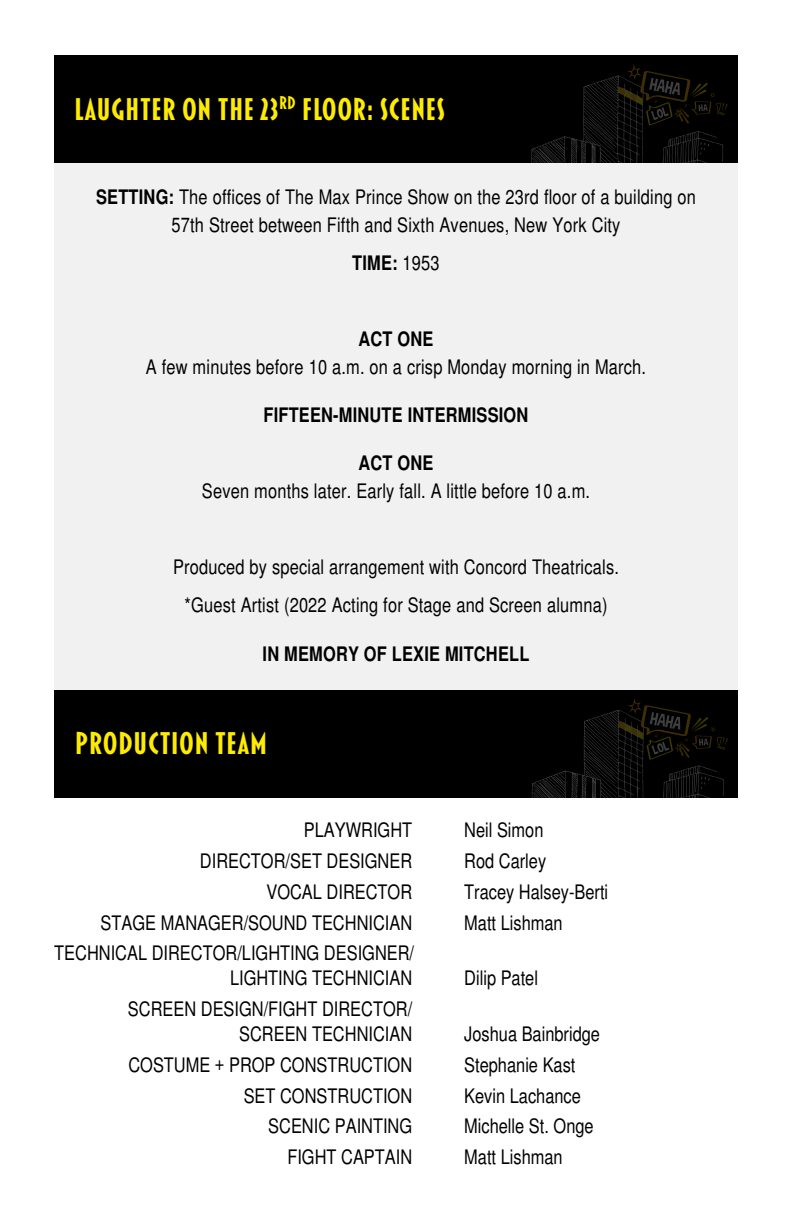
<style>
.page{position:relative;width:792px;height:1224px;background:#fff}
.page>*{position:absolute;margin:0;border:0;box-sizing:border-box;transform-origin:0 0}
.t1{font:700 32px "Blakely";color:#fdeb04}
.t2{font:condensed 20px/25px "Helvetica";color:#000;text-align:right}
.t3{font:700 condensed 20px "Helvetica";letter-spacing:.01em;color:#000}
.s1{font-weight:700}
.s2{font-weight:400}
</style>
<div class="page">
<div style="left:54px;top:163px;width:684px;height:527px;background:#f1f1f2"></div>
<div style="left:54px;top:690px;width:684px;height:108px;background:#000"></div>
<svg style="left:531px;top:699px;width:197px;height:99px"></svg>
<div style="left:54px;top:55px;width:684px;height:108px;background:#000"></div>
<svg style="left:531px;top:64px;width:197px;height:99px"></svg>
<h1 class="t1" style="left:74px;top:94px;width:373px">LAUGHTER ON THE 23<sup>RD</sup> FLOOR: SCENES</h1>
<p class="t2" style="left:96px;top:182px;width:601px;line-height:28px;text-align:center"><span class="s1">SETTING:</span> The offices of The Max Prince Show on the 23rd floor of a building on<br>57th Street between Fifth and Sixth Avenues, New York City</p>
<p class="t3" style="left:352px;top:251px;width:89px">TIME: <span class="s2">1953</span></p>
<p class="t3" style="left:359px;top:327px;width:76px">ACT ONE</p>
<p class="t2" style="left:146px;top:354px;width:502px">A few minutes before 10 a.m. on a crisp Monday morning in March.</p>
<p class="t3" style="left:264px;top:403px;width:266px">FIFTEEN-MINUTE INTERMISSION</p>
<p class="t3" style="left:359px;top:451px;width:76px">ACT ONE</p>
<p class="t2" style="left:202px;top:478px;width:390px">Seven months later. Early fall. A little before 10 a.m.</p>
<p class="t2" style="left:173px;top:548px;width:448px;line-height:38px;text-align:center">Produced by special arrangement with Concord Theatricals. *Guest Artist (2022 Acting for Stage and Screen alumna)</p>
<p class="t3" style="left:263px;top:642px;width:268px">IN MEMORY OF LEXIE MITCHELL</p>
<h1 class="t1" style="left:75px;top:728px;width:194px">PRODUCTION TEAM</h1>
<p class="t2" style="left:304px;top:818px;width:110px">PLAYWRIGHT</p>
<p class="t2" style="left:464px;top:818px;width:81px">Neil Simon</p>
<p class="t2" style="left:200px;top:848px;width:214px">DIRECTOR/SET DESIGNER</p>
<p class="t2" style="left:464px;top:848px;width:84px">Rod Carley</p>
<p class="t2" style="left:266px;top:879px;width:147px">VOCAL DIRECTOR</p>
<p class="t2" style="left:464px;top:879px;width:145px">Tracey Halsey-Berti</p>
<p class="t2" style="left:101px;top:910px;width:313px">STAGE MANAGER/SOUND TECHNICIAN</p>
<p class="t2" style="left:464px;top:910px;width:100px">Matt Lishman</p>
<p class="t2" style="left:54px;top:941px;width:361px">TECHNICAL DIRECTOR/LIGHTING DESIGNER/<br>LIGHTING TECHNICIAN</p>
<p class="t2" style="left:464px;top:966px;width:75px">Dilip Patel</p>
<p class="t2" style="left:128px;top:996px;width:286px">SCREEN DESIGN/FIGHT DIRECTOR/<br>SCREEN TECHNICIAN</p>
<p class="t2" style="left:464px;top:1021px;width:137px">Joshua Bainbridge</p>
<p class="t2" style="left:128px;top:1052px;width:285px">COSTUME + PROP CONSTRUCTION</p>
<p class="t2" style="left:464px;top:1052px;width:113px">Stephanie Kast</p>
<p class="t2" style="left:244px;top:1083px;width:170px">SET CONSTRUCTION</p>
<p class="t2" style="left:464px;top:1083px;width:118px">Kevin Lachance</p>
<p class="t2" style="left:268px;top:1114px;width:145px">SCENIC PAINTING</p>
<p class="t2" style="left:464px;top:1114px;width:131px">Michelle St. Onge</p>
<p class="t2" style="left:287px;top:1144px;width:126px">FIGHT CAPTAIN</p>
<p class="t2" style="left:464px;top:1144px;width:100px">Matt Lishman</p>
</div>
